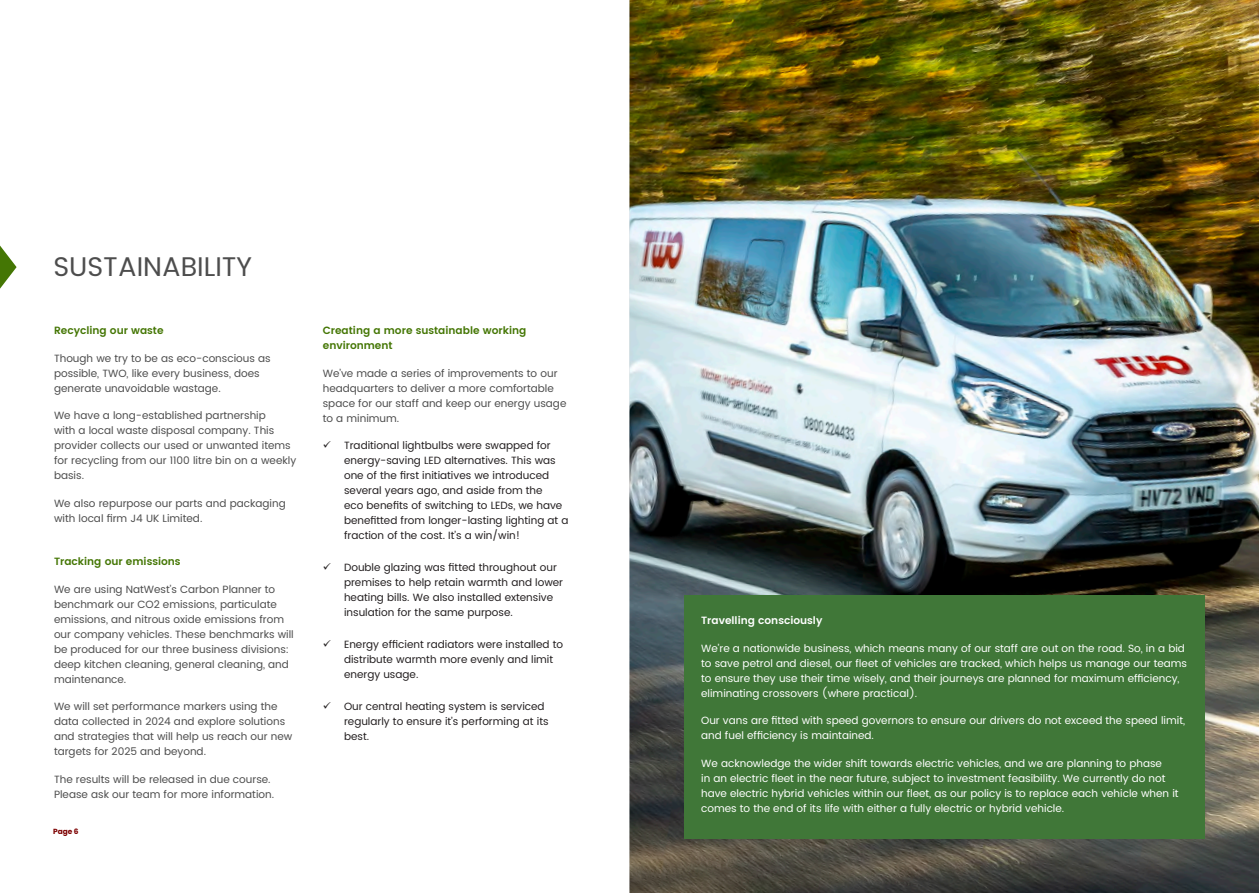
<style>
.page{position:relative;width:1259px;height:893px;background:#fff}
.page>*{position:absolute;margin:0;border:0;box-sizing:border-box;transform-origin:0 0}
.HEADING{font:27px "Poppins";color:#4d4d4d}
.t1{font:10.5px/15px "Poppins";color:#4d4d4d}
.t2{font:10.5px/15px "Poppins";color:#fff}
.t3{font:10.5px/15px "Poppins";color:#231f20}
.t4{font:600 10.5px/15px "Poppins";color:#447604}
.t5{font:600 10.5px "Poppins";color:#fff}
.t6{font:700 7.35px "Poppins";color:#7d0100}
</style>
<div class="page">
<img style="left:629px;top:0;width:630px;height:893px">
<div style="left:684px;top:595px;width:521px;height:244px;background:#407738"></div>
<svg style="left:0;top:246px;width:17px;height:43px"></svg>
<p class="HEADING" style="left:53px;top:247px;width:200px">SUSTAINABILITY</p>
<p class="t4" style="left:54px;top:323px;width:111px">Recycling our waste</p>
<p class="t1" style="left:54px;top:351px;width:218px">Though we try to be as eco-conscious as possible, TWO, like every business, does generate unavoidable wastage.</p>
<p class="t1" style="left:54px;top:408px;width:244px">We have a long-established partnership<br>with a local waste disposal company. This provider collects our used or unwanted items for recycling from our 1100 litre bin on a weekly basis.</p>
<p class="t1" style="left:54px;top:496px;width:233px">We also repurpose our parts and packaging with local firm J4 UK Limited.</p>
<p class="t4" style="left:54px;top:554px;width:128px">Tracking our emissions</p>
<p class="t1" style="left:54px;top:582px;width:241px">We are using NatWest’s Carbon Planner to benchmark our CO2 emissions, particulate emissions, and nitrous oxide emissions from our company vehicles. These benchmarks will be produced for our three business divisions: deep kitchen cleaning, general cleaning, and maintenance.</p>
<p class="t1" style="left:54px;top:700px;width:240px">We will set performance markers using the data collected in 2024 and explore solutions and strategies that will help us reach our new targets for 2025 and beyond.</p>
<p class="t1" style="left:54px;top:772px;width:222px">The results will be released in due course.<br>Please ask our team for more information.</p>
<p class="t6" style="left:53px;top:828px;width:27px">Page 6</p>
<p class="t4" style="left:323px;top:323px;width:205px">Creating a more sustainable working environment</p>
<p class="t1" style="left:323px;top:366px;width:245px">We’ve made a series of improvements to our headquarters to deliver a more comfortable space for our staff and keep our energy usage to a minimum.</p>
<p class="t3" style="left:344px;top:438px;width:226px">Traditional lightbulbs were swapped for energy-saving LED alternatives. This was one of the first initiatives we introduced several years ago, and aside from the<br>eco benefits of switching to LEDs, we have benefitted from longer-lasting lighting at a fraction of the cost. It’s a win/win!</p>
<p class="t3" style="left:344px;top:560px;width:221px">Double glazing was fitted throughout our premises to help retain warmth and lower heating bills. We also installed extensive insulation for the same purpose.</p>
<p class="t3" style="left:344px;top:637px;width:220px">Energy efficient radiators were installed to distribute warmth more evenly and limit energy usage.</p>
<p class="t3" style="left:344px;top:699px;width:206px">Our central heating system is serviced regularly to ensure it’s performing at its best.</p>
<p class="t5" style="left:701px;top:612px;width:123px">Travelling consciously</p>
<p class="t2" style="left:701px;top:641px;width:487px">We’re a nationwide business, which means many of our staff are out on the road. So, in a bid to save petrol and diesel, our fleet of vehicles are tracked, which helps us manage our teams to ensure they use their time wisely, and their journeys are planned for maximum efficiency, eliminating crossovers (where practical).</p>
<p class="t2" style="left:701px;top:714px;width:485px">Our vans are fitted with speed governors to ensure our drivers do not exceed the speed limit, and fuel efficiency is maintained.</p>
<p class="t2" style="left:701px;top:756px;width:479px">We acknowledge the wider shift towards electric vehicles, and we are planning to phase<br>in an electric fleet in the near future, subject to investment feasibility. We currently do not have electric hybrid vehicles within our fleet, as our policy is to replace each vehicle when it comes to the end of its life with either a fully electric or hybrid vehicle.</p>
</div>
